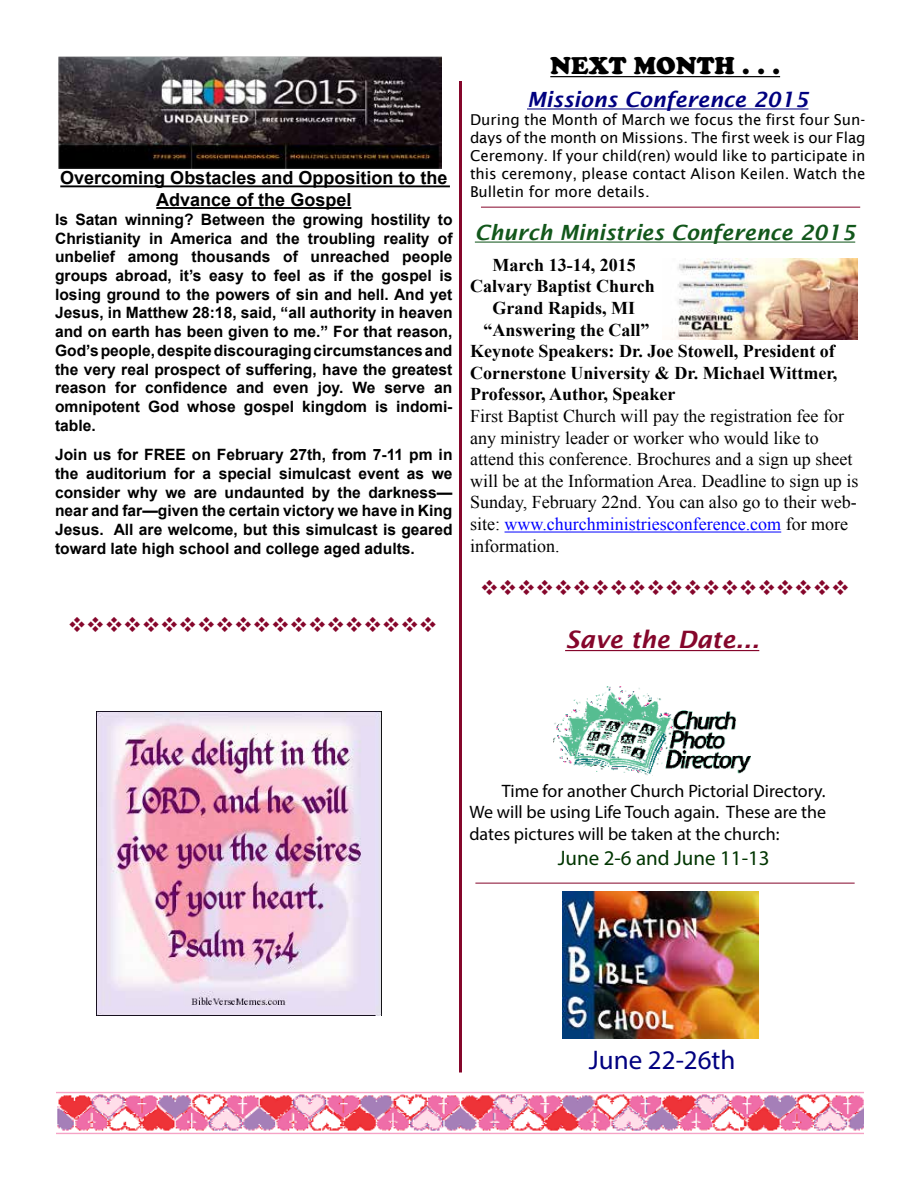
<style>
.page{position:relative;width:918px;height:1188px;background:#fff}
.page>*{position:absolute;margin:0;border:0;box-sizing:border-box;transform-origin:0 0}
.t1{font:27px "Myriad Pro";color:#000080}
.t2{font:italic 600 24px "Lucida Sans";color:#85062b}
.t3{font:24px "Cooper Black Std";color:#000}
.t4{font:21px "Wingdings";color:#85062b}
.t5{font:italic 600 21px "Lucida Sans";color:#12571b}
.t6{font:italic 600 21px "Lucida Sans";color:#000080}
.t7{font:21px "Myriad Pro";color:#003500}
.t8{font:18px/21.6px "Times New Roman";color:#000}
.t9{font:700 18px "Times New Roman";color:#000}
.t10{font:18px/21.6px "Myriad Pro";color:#000;text-align:justify}
.t11{font:700 18px/21.6px "Arial";color:#000;text-align:center}
.t12{font:700 15.6px/18.8px "Arial";color:#000;text-align:justify}
.t13{font:15px/18px "Lucida Sans";color:#000;text-align:justify}
.s1{color:#00f}
</style>
<div class="page">
<img style="left:676px;top:259px;width:182px;height:81px">
<hr style="left:459px;top:81px;width:3px;height:991px;background:#85062b">
<img style="left:56px;top:1092px;width:808px;height:42px">
<hr style="left:565px;top:650px;width:194px;height:1px;background:#85062b">
<hr style="left:505px;top:532px;width:276px;height:1px;background:#00f">
<hr style="left:475px;top:242px;width:380px;height:1px;background:#12571b">
<hr style="left:481px;top:207px;width:379px;height:1px;background:#85062b">
<img style="left:563px;top:891px;width:196px;height:148px">
<img style="left:554px;top:687px;width:196px;height:88px">
<hr style="left:475px;top:883px;width:380px;height:1px;background:#85062b">
<hr style="left:550px;top:76px;width:230px;height:1px;background:#000">
<hr style="left:527px;top:108px;width:281px;height:2px;background:#000080">
<img style="left:58px;top:57px;width:384px;height:111px">
<hr style="left:60px;top:185px;width:390px;height:2px;background:#000">
<hr style="left:156px;top:207px;width:195px;height:2px;background:#000">
<img style="left:96px;top:712px;width:285px;height:304px">
<p class="t11" style="left:60px;top:168px;width:389px">Overcoming Obstacles and Opposition to the<br>Advance of the Gospel</p>
<p class="t12" style="left:55px;top:210px;width:399px">Is Satan winning? Between the growing hostility to Christianity in America and the troubling reality of unbelief among thousands of unreached people groups abroad, it’s easy to feel as if the gospel is losing ground to the powers of sin and hell. And yet Jesus, in Matthew 28:18, said, “all authority in heaven and on earth has been given to me.” For that reason, God’s people, despite discouraging circumstances and the very real prospect of suffering, have the greatest reason for confidence and even joy. We serve an omnipotent God whose gospel kingdom is indomi&shy;table.</p>
<p class="t12" style="left:55px;top:446px;width:399px">Join us for FREE on February 27th, from 7-11 pm in the auditorium for a special simulcast event as we consider why we are undaunted by the darkness— near and far—given the certain victory we have in King Jesus. All are welcome, but this simulcast is geared toward late high school and college aged adults.</p>
<h3 class="t4" style="left:68px;top:613px;width:371px">❖❖❖❖❖❖❖❖❖❖❖❖❖❖❖❖❖❖❖❖</h3>
<h2 class="t3" style="left:550px;top:51px;width:231px">NEXT MONTH . . .</h2>
<h3 class="t6" style="left:527px;top:87px;width:283px">Missions Conference 2015</h3>
<p class="t13" style="left:470px;top:111px;width:397px">During the Month of March we focus the first four Sun&shy;days of the month on Missions. The first week is our Flag Ceremony. If your child(ren) would like to participate in this ceremony, please contact Alison Keilen. Watch the Bulletin for more details.</p>
<h3 class="t5" style="left:475px;top:221px;width:382px">Church Ministries Conference 2015</h3>
<p class="t9" style="left:493px;top:252px;width:145px">March 13-14, 2015</p>
<p class="t9" style="left:470px;top:273px;width:186px">Calvary Baptist Church</p>
<p class="t9" style="left:493px;top:295px;width:144px">Grand Rapids, MI</p>
<p class="t9" style="left:484px;top:317px;width:167px">“Answering the Call”</p>
<p class="t9" style="left:470px;top:338px;width:366px">Keynote Speakers: Dr. Joe Stowell, President of</p>
<p class="t9" style="left:470px;top:360px;width:369px">Cornerstone University &amp; Dr. Michael Wittmer,</p>
<p class="t9" style="left:470px;top:381px;width:207px">Professor, Author, Speaker</p>
<p class="t8" style="left:470px;top:405px;width:390px">First Baptist Church will pay the registration fee for any ministry leader or worker who would like to attend this conference. Brochures and a sign up sheet will be at the Information Area. Deadline to sign up is Sunday, February 22nd. You can also go to their web&shy;site: <span class="s1">www.churchministriesconference.com</span> for more information.</p>
<h3 class="t4" style="left:480px;top:576px;width:371px">❖❖❖❖❖❖❖❖❖❖❖❖❖❖❖❖❖❖❖❖</h3>
<h2 class="t2" style="left:565px;top:626px;width:196px">Save the Date...</h2>
<p class="t10" style="left:469px;top:779px;width:358px;text-indent:32px">Time for another Church Pictorial Directory.<br>We will be using Life Touch again. These are the dates pictures will be taken at the church:</p>
<h3 class="t7" style="left:558px;top:845px;width:213px">June 2-6 and June 11-13</h3>
<h1 class="t1" style="left:589px;top:1043px;width:148px">June 22-26th</h1>
</div>
